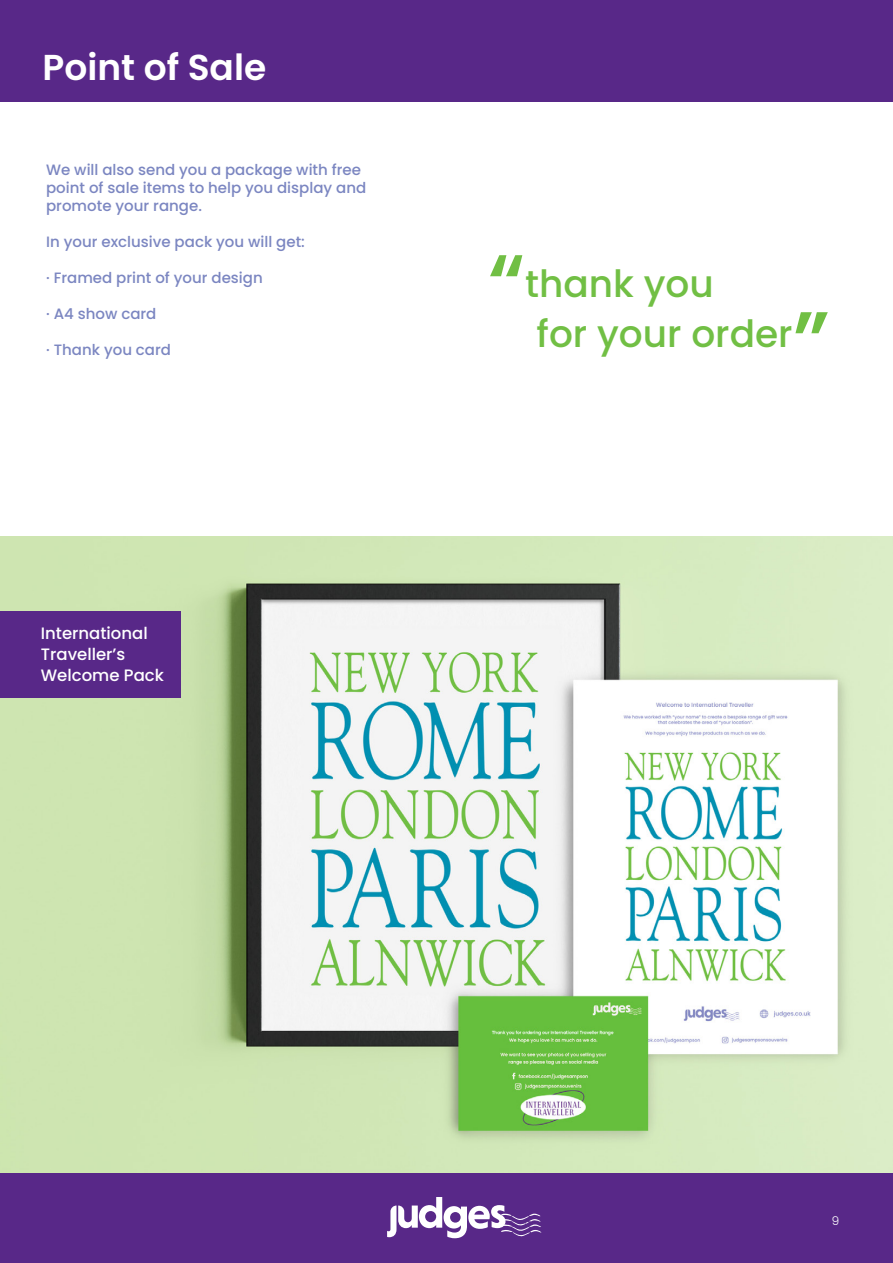
<style>
.page{position:relative;width:893px;height:1263px;background:#fff}
.page>*{position:absolute;margin:0;border:0;box-sizing:border-box;transform-origin:0 0}
.t1{font:500 88.5px "Poppins";color:#71bf44}
.t2{font:500 37.5px "Poppins";color:#71bf44}
.t3{font:600 36px "Poppins";color:#fff}
.t4{font:500 16.5px/21px "Poppins";color:#fff}
.t5{font:500 15px/18px "Poppins";color:#7b86c1}
.t6{font:300 12px "Poppins";color:#fff}
</style>
<div class="page">
<div style="left:0;top:1172px;width:893px;height:91px;background:#582888"></div>
<svg style="left:387px;top:1197px;width:154px;height:41px"></svg>
<div style="left:0;top:0;width:893px;height:102px;background:#582888"></div>
<img style="left:0;top:536px;width:893px;height:636px">
<div style="left:0;top:611px;width:181px;height:86px;background:#582888"></div>
<p class="t3" style="left:43px;top:47px;width:225px">Point of Sale</p>
<p class="t5" style="left:46px;top:161px;width:322px">We will also send you a package with free point of sale items to help you display and promote your range.</p>
<p class="t5" style="left:46px;top:233px;width:260px">In your exclusive pack you will get:</p>
<p class="t5" style="left:46px;top:269px;width:218px">· Framed print of your design</p>
<p class="t5" style="left:46px;top:305px;width:112px">· A4 show card</p>
<p class="t5" style="left:46px;top:341px;width:126px">· Thank you card</p>
<p class="t4" style="left:41px;top:623px;width:108px">International<br>Traveller’s</p>
<p class="t4" style="left:41px;top:664px;width:125px">Welcome Pack</p>
<p class="t1" style="left:488px;top:234px;width:39px">“</p>
<p class="t2" style="left:525px;top:262px;width:190px">thank you</p>
<p class="t2" style="left:537px;top:312px;width:258px">for your order</p>
<p class="t1" style="left:793px;top:291px;width:39px">”</p>
<p class="t6" style="left:832px;top:1214px;width:9px">9</p>
</div>
